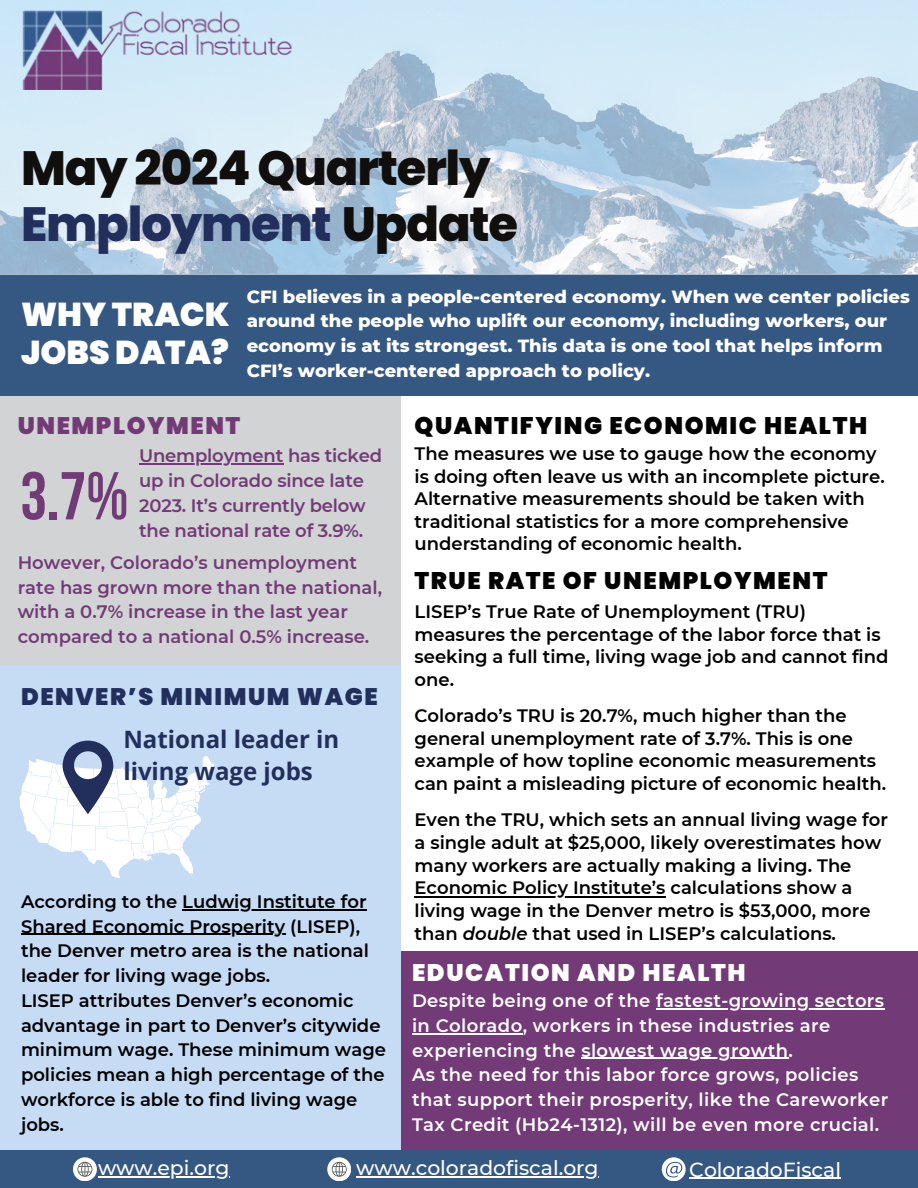
<style>
.page{position:relative;width:918px;height:1188px;background:#fff}
.page>*{position:absolute;margin:0;border:0;box-sizing:border-box;transform-origin:0 0}
.t1{font:700 67.5px "Bebas Neue";color:#723a77}
.t2{font:800 48px "Poppins";letter-spacing:-.025em;color:#100f0d}
.t3{font:800 48px "Poppins";letter-spacing:-.025em;color:#222f5d}
.t4{font:900 33px/38.2px "Poppins";color:#fff}
.t5{font:900 24px "Poppins";letter-spacing:.065em;color:#000}
.t6{font:700 24px/32.7px "Open Sans";color:#222f5d}
.t7{font:900 24px "Poppins";letter-spacing:.065em;color:#222f5d}
.t8{font:900 24px "Poppins";letter-spacing:.065em;color:#fff}
.t9{font:900 24px "Poppins";letter-spacing:.065em;color:#723a77}
.t10{font:500 20.4px "Montserrat";color:#fff}
.t11{font:600 18px/22.8px "Montserrat";color:#000}
.t12{font:600 18px/24.8px "Montserrat";letter-spacing:.02em;color:#fff}
.t13{font:600 18px/24.8px "Montserrat";color:#723a77}
.t14{font:800 18px/24.8px "Montserrat";color:#fff}
.s1{color:#100f0d}
.s2{font-style:italic}
</style>
<div class="page">
<div style="left:0;top:274px;width:918px;height:122px;background:#355882"></div>
<div style="left:0;top:396px;width:401px;height:325px;background:#d1d3d4"></div>
<div style="left:381px;top:952px;width:537px;height:236px;background:#723a77"></div>
<div style="left:0;top:666px;width:401px;height:522px;background:#c6dbf4"></div>
<div style="left:0;top:1151px;width:918px;height:37px;background:#355882"></div>
<svg style="left:19px;top:740px;width:195px;height:138px"></svg>
<svg style="left:0;top:0;width:918px;height:274px;background:#c3d7e7"></svg>
<img style="left:21px;top:3px;width:285px;height:87px">
<hr style="left:656px;top:1008px;width:229px;height:1px;background:#fff">
<hr style="left:412px;top:1033px;width:111px;height:1px;background:#fff">
<hr style="left:581px;top:1058px;width:208px;height:1px;background:#fff">
<hr style="left:182px;top:909px;width:81px;height:1px;background:#000">
<hr style="left:263px;top:909px;width:104px;height:1px;background:#000">
<hr style="left:21px;top:934px;width:264px;height:1px;background:#000">
<svg style="left:327px;top:1157px;width:24px;height:24px"></svg>
<svg style="left:662px;top:1157px;width:23px;height:24px"></svg>
<hr style="left:356px;top:1176px;width:243px;height:2px;background:#fff">
<hr style="left:689px;top:1178px;width:152px;height:1px;background:#fff">
<hr style="left:139px;top:464px;width:144px;height:1px;background:#723a77">
<hr style="left:415px;top:896px;width:251px;height:2px;background:#000">
<svg style="left:73px;top:1157px;width:24px;height:24px"></svg>
<hr style="left:98px;top:1176px;width:132px;height:2px;background:#fff">
<p class="t2" style="left:21px;top:135px;width:471px">May 2024 Quarterly</p>
<p class="t3" style="left:21px;top:190px;width:499px">Employment <span class="s1">Update</span></p>
<h1 class="t4" style="left:21px;top:295px;width:210px">WHY TRACK<br>JOBS DATA?</h1>
<p class="t14" style="left:247px;top:284px;width:665px">CFI believes in a people-centered economy. When we center policies around the people who uplift our economy, including workers, our economy is at its strongest. This data is one tool that helps inform CFI’s worker-centered approach to policy.</p>
<h5 class="t9" style="left:18px;top:408px;width:224px">UNEMPLOYMENT</h5>
<p class="t13" style="left:139px;top:444px;width:244px">Unemployment has ticked up in Colorado since late<br>2023. It’s currently below the national rate of 3.9%.</p>
<p class="t1" style="left:20px;top:469px;width:110px">3.7%</p>
<p class="t13" style="left:18px;top:550px;width:366px">However, Colorado’s unemployment rate has grown more than the national, with a 0.7% increase in the last year compared to a national 0.5% increase.</p>
<p class="t7" style="left:21px;top:680px;width:358px">DENVER’S MINIMUM WAGE</p>
<p class="t6" style="left:123px;top:722px;width:217px">National leader in living wage jobs</p>
<h4 class="t11" style="left:21px;top:890px;width:347px">According to the Ludwig Institute for</h4>
<h4 class="t11" style="left:21px;top:914px;width:367px;line-height:24.8px">Shared Economic Prosperity (LISEP), the Denver metro area is the national leader for living wage jobs.<br>LISEP attributes Denver’s economic advantage in part to Denver’s citywide minimum wage. These minimum wage</h4>
<p class="t11" style="left:21px;top:1062px;width:365px;line-height:24.8px">policies mean a high percentage of the workforce is able to find living wage jobs.</p>
<p class="t5" style="left:415px;top:409px;width:454px">QUANTIFYING ECONOMIC HEALTH</p>
<h2 class="t11" style="left:415px;top:442px;width:472px">The measures we use to gauge how the economy is doing often leave us with an incomplete picture.<br>Alternative measurements should be taken with traditional statistics for a more comprehensive understanding of economic health.</h2>
<p class="t5" style="left:415px;top:563px;width:415px">TRUE RATE OF UNEMPLOYMENT</p>
<p class="t11" style="left:415px;top:600px;width:475px">LISEP’s True Rate of Unemployment (TRU) measures the percentage of the labor force that is seeking a full time, living wage job and cannot find one.</p>
<h6 class="t11" style="left:415px;top:704px;width:473px">Colorado’s TRU is 20.7%, much higher than the general unemployment rate of 3.7%. This is one example of how topline economic measurements can paint a misleading picture of economic health.</h6>
<h6 class="t11" style="left:415px;top:808px;width:475px">Even the TRU, which sets an annual living wage for a single adult at $25,000, likely overestimates how many workers are actually making a living. The</h6>
<p class="t11" style="left:415px;top:876px;width:457px">Economic Policy Institute’s calculations show a living wage in the Denver metro is $53,000, more than <span class="s2">double</span> that used in LISEP’s calculations.</p>
<h2 class="t8" style="left:412px;top:956px;width:335px">EDUCATION AND HEALTH</h2>
<p class="t12" style="left:412px;top:988px;width:474px">Despite being one of the fastest-growing sectors</p>
<h3 class="t12" style="left:412px;top:1013px;width:420px">in Colorado, workers in these industries are experiencing the slowest wage growth.</h3>
<h4 class="t12" style="left:412px;top:1062px;width:478px">As the need for this labor force grows, policies that support their prosperity, like the Careworker<br>Tax Credit (Hb24-1312), will be even more crucial.</h4>
<p class="t10" style="left:98px;top:1156px;width:133px">www.epi.org</p>
<p class="t10" style="left:356px;top:1156px;width:244px">www.coloradofiscal.org</p>
<h4 class="t10" style="left:689px;top:1157px;width:153px">ColoradoFiscal</h4>
</div>
